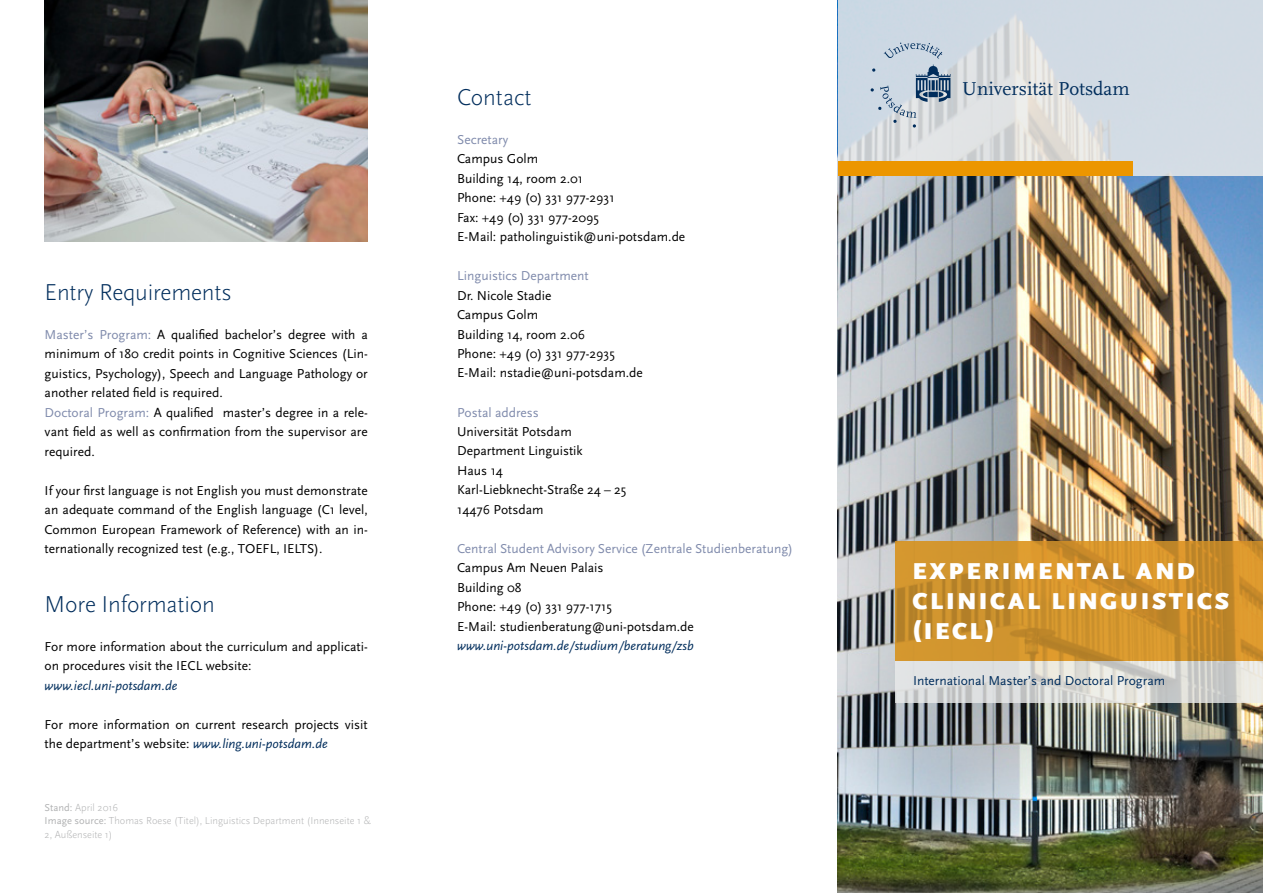
<style>
.page{position:relative;width:1263px;height:893px;background:#fff}
.page>*{position:absolute;margin:0;border:0;box-sizing:border-box;transform-origin:0 0}
.t1{font:900 24px/30px "Scala Sans Pro";letter-spacing:.11em;color:#fff}
.t2{font:300 24px "Scala Sans Pro";letter-spacing:-.01em;color:#002d5c}
.t3{font:19.5px "Scala";color:#002d5c}
.t4{font:13.5px/19.5px "Scala Sans Pro";color:#000}
.t5{font:13.5px "Scala Sans Pro";color:#808bac}
.t6{font:italic 13.5px "Scala Sans Pro";color:#002d5c}
.t7{font:13.5px "Scala Sans Pro";color:#002d5c}
.t8{font:300 10.5px/13.5px "Scala Sans Pro";color:#b1b2b3}
.s1{color:#808bac}
.s2{font-style:italic;color:#002d5c}
.s3{font-weight:400}
</style>
<div class="page">
<img style="left:45px;top:0;width:323px;height:241px">
<img style="left:838px;top:176px;width:425px;height:717px">
<svg style="left:895px;top:660px;width:368px;height:43px;background:#d8d8d3"></svg>
<svg style="left:838px;top:0;width:425px;height:176px;background:#d4dbe2"></svg>
<svg style="left:884px;top:43px;width:58px;height:15px"></svg>
<svg style="left:870px;top:64px;width:80px;height:64px;background:#b2c0cd"></svg>
<div style="left:838px;top:161px;width:294px;height:15px;background:#ec9600"></div>
<svg style="left:895px;top:541px;width:368px;height:119px;background:#cd902c"></svg>
<h1 class="t2" style="left:45px;top:278px;width:189px">Entry Requirements</h1>
<p class="t4" style="left:45px;top:324px;width:325px"><span class="s1">Master’s Program:</span> A qualified bachelor’s degree with a minimum of 180 credit points in Cognitive Sciences (Lin&shy;guistics, Psychology), Speech and Language Pathology or another related field is required.<br><span class="s1">Doctoral Program:</span> A qualified master’s degree in a rele&shy;vant field as well as confirmation from the supervisor are required.</p>
<p class="t4" style="left:45px;top:480px;width:325px;text-align:justify">If your first language is not English you must demonstrate an adequate command of the English language (C1 level, Common European Framework of Reference) with an in&shy;ternationally recognized test (e.g., TOEFL, IELTS).</p>
<h1 class="t2" style="left:45px;top:590px;width:172px">More Information</h1>
<p class="t4" style="left:45px;top:636px;width:325px">For more information about the curriculum and applicati&shy;on procedures visit the IECL website:</p>
<p class="t6" style="left:45px;top:677px;width:134px">www.iecl.uni-potsdam.de</p>
<p class="t4" style="left:45px;top:714px;width:325px">For more information on current research projects visit the department’s website: <span class="s2">www.ling.uni-potsdam.de</span></p>
<p class="t8" style="left:45px;top:801px;width:328px"><span class="s3">Stand:</span> April 2016<br><span class="s3">Image source:</span> Thomas Roese (Titel), Linguistics Department (Innenseite 1 &amp;<br>2, Außenseite 1)</p>
<h1 class="t2" style="left:457px;top:83px;width:76px">Contact</h1>
<p class="t5" style="left:457px;top:131px;width:53px">Secretary</p>
<p class="t4" style="left:457px;top:149px;width:230px">Campus Golm<br>Building 14, room 2.01<br>Phone: +49 (0) 331 977-2931<br>Fax: +49 (0) 331 977-2095<br>E-Mail: patholinguistik@uni-potsdam.de</p>
<p class="t5" style="left:457px;top:268px;width:133px">Linguistics Department</p>
<p class="t4" style="left:457px;top:285px;width:187px">Dr. Nicole Stadie<br>Campus Golm<br>Building 14, room 2.06<br>Phone: +49 (0) 331 977-2935<br>E-Mail: nstadie@uni-potsdam.de</p>
<p class="t5" style="left:457px;top:404px;width:83px">Postal address</p>
<p class="t4" style="left:457px;top:422px;width:171px">Universität Potsdam<br>Department Linguistik<br>Haus 14<br>Karl-Liebknecht-Straße 24 – 25<br>14476 Potsdam</p>
<p class="t5" style="left:457px;top:541px;width:337px">Central Student Advisory Service (Zentrale Studienberatung)</p>
<p class="t4" style="left:457px;top:558px;width:238px">Campus Am Neuen Palais<br>Building 08<br>Phone: +49 (0) 331 977-1715<br>E-Mail: studienberatung@uni-potsdam.de</p>
<p class="t6" style="left:457px;top:638px;width:238px">www.uni-potsdam.de/studium/beratung/zsb</p>
<h2 class="t3" style="left:962px;top:78px;width:169px">Universität Potsdam</h2>
<h1 class="t1" style="left:912px;top:556px;width:318px">EXPERIMENTAL AND<br>CLINICAL LINGUISTICS (IECL)</h1>
<p class="t7" style="left:913px;top:673px;width:254px">International Master’s and Doctoral Program</p>
</div>
